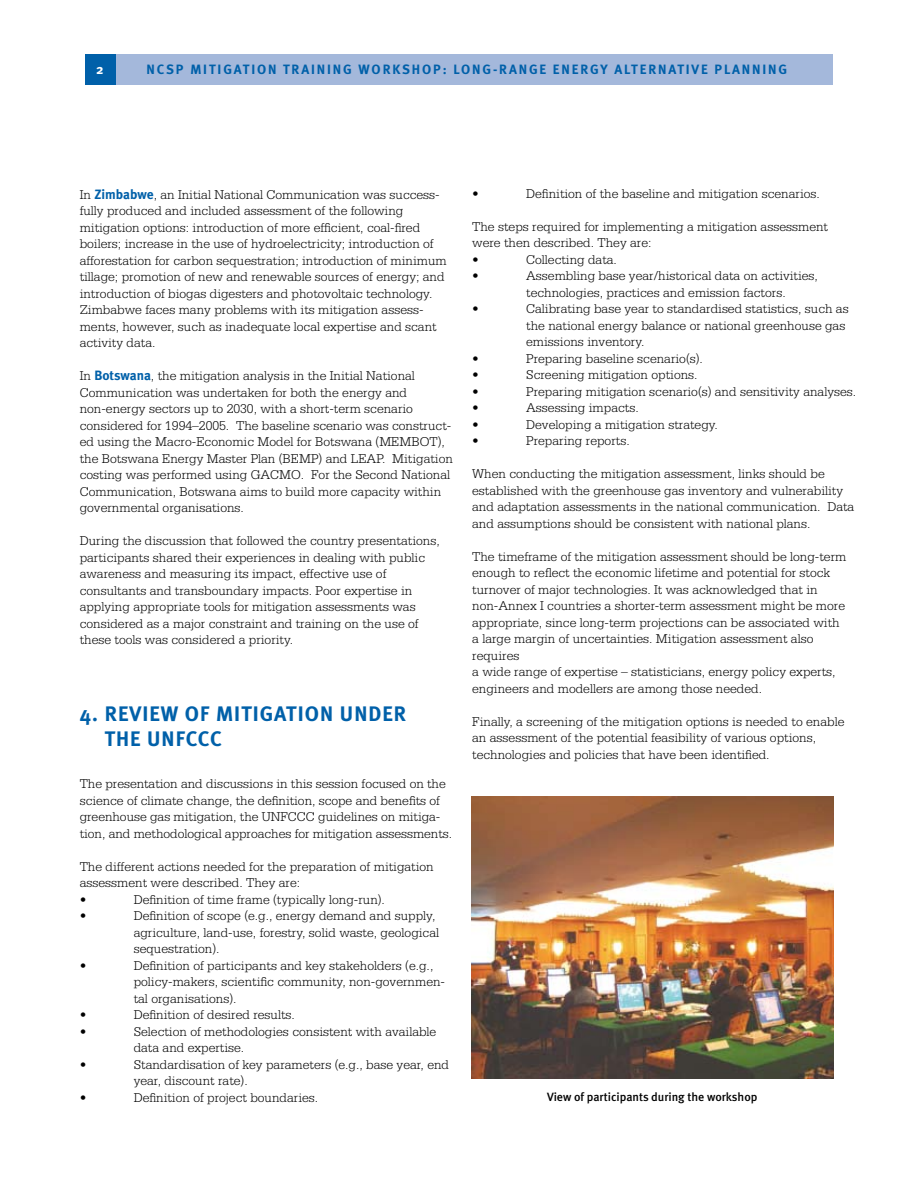
<style>
.page{position:relative;width:918px;height:1188px;background:#fff}
.page>*{position:absolute;margin:0;border:0;box-sizing:border-box;transform-origin:0 0}
.t1{font:700 21px/25.5px "Meta";letter-spacing:.05em;color:#0060a9}
.t2{font:300 13.5px/16.5px "Serifa";color:#000}
.t3{font:700 13.5px "Meta";letter-spacing:.14em;color:#0060a9}
.t4{font:700 13.5px "Meta";color:#fff}
.t5{font:500 12px "Meta";color:#000}
.s1{font-family:"Meta";font-weight:700;color:#0060a9}
</style>
<div class="page">
<div style="left:112px;top:55px;width:721px;height:30px;background:#a4b8db"></div>
<div style="left:85px;top:55px;width:30px;height:30px;background:#0060a9"></div>
<img style="left:472px;top:796px;width:362px;height:283px">
<p class="t4" style="left:96px;top:62px;width:9px">2</p>
<p class="t3" style="left:147px;top:62px;width:642px">NCSP MITIGATION TRAINING WORKSHOP: LONG-RANGE EN ERGY ALTERNATIVE PLANN ING</p>
<p class="t2" style="left:80px;top:186px;width:369px">In <span class="s1">ZIMBABWE</span>, an Initial National Communication was success&shy;fully produced and included assessment of the following mitigation options: introduction of more efficient, coal-fired boilers; increase in the use of hydroelectricity; introduction of afforestation for carbon sequestration; introduction of minimum tillage; promotion of new and renewable sources of energy; and introduction of biogas digesters and photovoltaic technology.<br>Zimbabwe faces many problems with its mitigation assess&shy;ments, however, such as inadequate local expertise and scant activity data.</p>
<p class="t2" style="left:80px;top:368px;width:375px">In <span class="s1">BOTSWANA</span>, the mitigation analysis in the Initial National Communication was undertaken for both the energy and non-energy sectors up to 2030, with a short-term scenario considered for 1994–2005. The baseline scenario was construct&shy;ed using the Macro-Economic Model for Botswana (MEMBOT), the Botswana Energy Master Plan (BEMP) and LEAP. Mitigation costing was performed using GACMO. For the Second National Communication, Botswana aims to build more capacity within governmental organisations.</p>
<p class="t2" style="left:80px;top:533px;width:362px">During the discussion that followed the country presentations, participants shared their experiences in dealing with public awareness and measuring its impact, effective use of consultants and transboundary impacts. Poor expertise in applying appropriate tools for mitigation assessments was considered as a major constraint and training on the use of these tools was considered a priority.</p>
<h1 class="t1" style="left:105px;top:701px;width:303px;text-indent:-25px">4. REVIEW OF MITIGATION UN DER<br>THE UNFCCC</h1>
<p class="t2" style="left:80px;top:776px;width:374px">The presentation and discussions in this session focused on the science of climate change, the definition, scope and benefits of greenhouse gas mitigation, the UNFCCC guidelines on mitiga&shy;tion, and methodological approaches for mitigation assessments.</p>
<p class="t2" style="left:80px;top:858px;width:356px">The different actions needed for the preparation of mitigation assessment were described. They are:<br>•</p>
<p class="t2" style="left:134px;top:891px;width:253px">Definition of time frame (typically long-run).</p>
<p class="t2" style="left:80px;top:908px;width:8px">•</p>
<p class="t2" style="left:134px;top:908px;width:307px">Definition of scope (e.g., energy demand and supply, agriculture, land-use, forestry, solid waste, geological sequestration).</p>
<p class="t2" style="left:80px;top:957px;width:8px">•</p>
<p class="t2" style="left:134px;top:957px;width:313px">Definition of participants and key stakeholders (e.g., policy-makers, scientific community, non-governmen&shy;tal organisations).</p>
<p class="t2" style="left:80px;top:1007px;width:8px">•</p>
<p class="t2" style="left:134px;top:1007px;width:163px">Definition of desired results.</p>
<p class="t2" style="left:80px;top:1023px;width:8px">•</p>
<p class="t2" style="left:134px;top:1023px;width:304px">Selection of methodologies consistent with available data and expertise.</p>
<p class="t2" style="left:80px;top:1056px;width:8px">•</p>
<p class="t2" style="left:134px;top:1056px;width:317px">Standardisation of key parameters (e.g., base year, end year, discount rate).</p>
<p class="t2" style="left:80px;top:1089px;width:8px">•</p>
<p class="t2" style="left:134px;top:1089px;width:186px">Definition of project boundaries.</p>
<p class="t2" style="left:472px;top:185px;width:8px">•</p>
<p class="t2" style="left:526px;top:185px;width:295px">Definition of the baseline and mitigation scenarios.</p>
<p class="t2" style="left:472px;top:218px;width:357px">The steps required for implementing a mitigation assessment were then described. They are:<br>•</p>
<p class="t2" style="left:526px;top:251px;width:92px">Collecting data.</p>
<p class="t2" style="left:472px;top:267px;width:8px">•</p>
<p class="t2" style="left:526px;top:267px;width:293px">Assembling base year/historical data on activities, technologies, practices and emission factors.</p>
<p class="t2" style="left:472px;top:300px;width:8px">•</p>
<p class="t2" style="left:526px;top:300px;width:324px">Calibrating base year to standardised statistics, such as the national energy balance or national greenhouse gas emissions inventory.</p>
<p class="t2" style="left:472px;top:350px;width:8px">•</p>
<p class="t2" style="left:526px;top:350px;width:178px">Preparing baseline scenario(s).</p>
<p class="t2" style="left:472px;top:366px;width:8px">•</p>
<p class="t2" style="left:526px;top:366px;width:173px">Screening mitigation options.</p>
<p class="t2" style="left:472px;top:383px;width:8px">•</p>
<p class="t2" style="left:526px;top:383px;width:332px">Preparing mitigation scenario(s) and sensitivity analyses.</p>
<p class="t2" style="left:472px;top:399px;width:8px">•</p>
<p class="t2" style="left:526px;top:399px;width:114px">Assessing impacts.</p>
<p class="t2" style="left:472px;top:416px;width:8px">•</p>
<p class="t2" style="left:526px;top:416px;width:193px">Developing a mitigation strategy.</p>
<p class="t2" style="left:472px;top:432px;width:8px">•</p>
<p class="t2" style="left:526px;top:432px;width:105px">Preparing reports.</p>
<p class="t2" style="left:472px;top:465px;width:384px">When conducting the mitigation assessment, links should be established with the greenhouse gas inventory and vulnerability and adaptation assessments in the national communication. Data and assumptions should be consistent with national plans.</p>
<p class="t2" style="left:472px;top:548px;width:376px">The timeframe of the mitigation assessment should be long-term enough to reflect the economic lifetime and potential for stock turnover of major technologies. It was acknowledged that in non-Annex I countries a shorter-term assessment might be more appropriate, since long-term projections can be associated with a large margin of uncertainties. Mitigation assessment also requires<br>a wide range of expertise – statisticians, energy policy experts, engineers and modellers are among those needed.</p>
<p class="t2" style="left:472px;top:713px;width:374px">Finally, a screening of the mitigation options is needed to enable an assessment of the potential feasibility of various options, technologies and policies that have been identified.</p>
<p class="t5" style="left:547px;top:1090px;width:212px">View of participants during the workshop</p>
</div>
